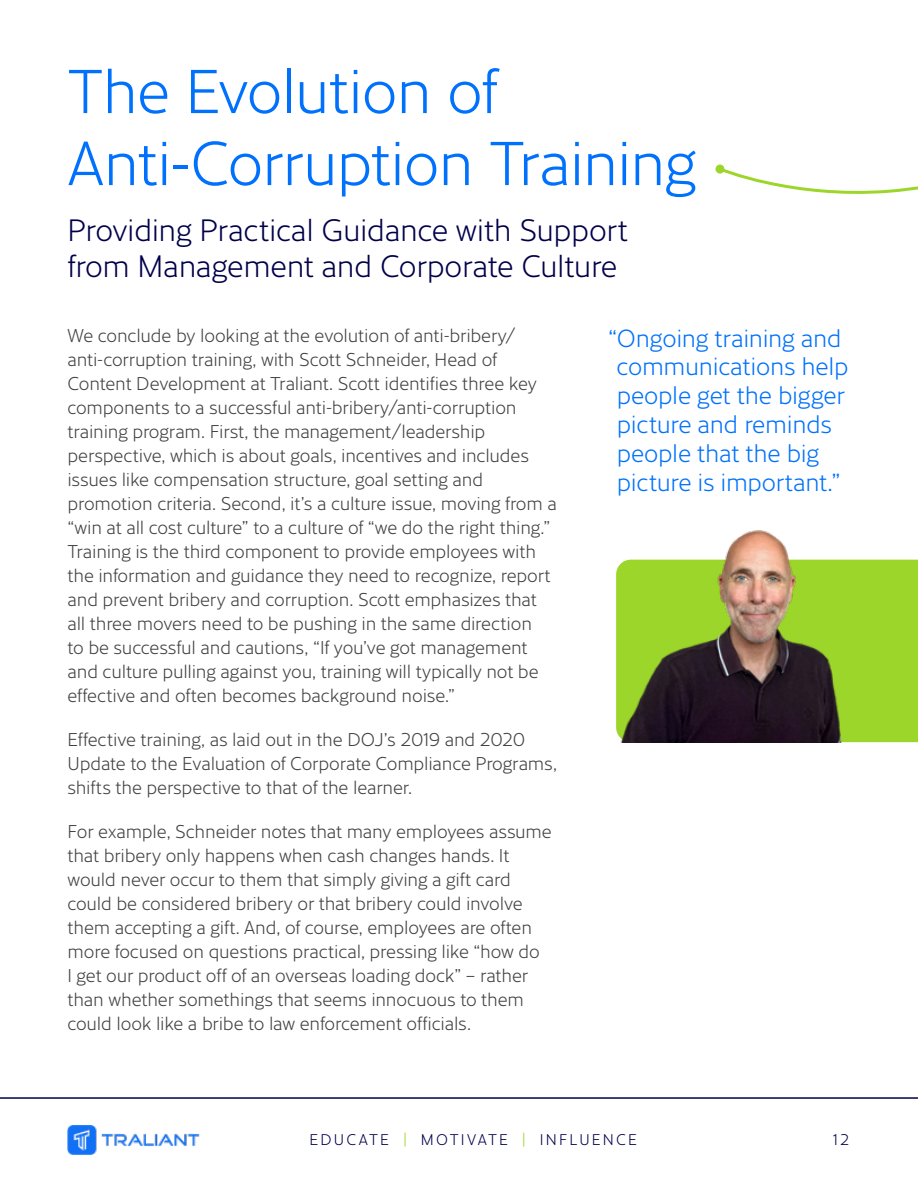
<style>
.page{position:relative;width:918px;height:1188px;background:#fff}
.page>*{position:absolute;margin:0;border:0;box-sizing:border-box;transform-origin:0 0}
.t1{font:300 60px/72px "Cresta";letter-spacing:-.02em;color:#0071fc}
.t2{font:300 30px/36px "Cresta";letter-spacing:-.01em;color:#00004a}
.t3{font:300 24px/28.8px "Cresta";letter-spacing:-.01em;color:#0071fc}
.t4{font:300 18px/24px "Cresta";letter-spacing:-.01em;color:#414042}
.t5{font:300 15px "Cresta";letter-spacing:.145em;color:#00004a}
.s1{color:#9dd62b}
</style>
<div class="page">
<img style="left:68px;top:1125px;width:131px;height:29px">
<hr style="left:0;top:1097px;width:918px;height:2px;background:#00004a">
<div style="left:858px;top:560px;width:60px;height:182px;background:#9dd62b"></div>
<img style="left:616px;top:530px;width:242px;height:212px">
<svg style="left:717px;top:164px;width:201px;height:30px"></svg>
<div style="left:716px;top:165px;width:8px;height:9px;background:#9dd62b;border-radius:50%"></div>
<h1 class="t1" style="left:68px;top:51px;width:630px">The Evolution of<br>Anti-Corruption Training</h1>
<h2 class="t2" style="left:68px;top:211px;width:562px">Providing Practical Guidance with Support from Management and Corporate Culture</h2>
<p class="t4" style="left:68px;top:322px;width:491px">We conclude by looking at the evolution of anti-bribery/ anti-corruption training, with Scott Schneider, Head of Content Development at Traliant. Scott identifies three key components to a successful anti-bribery/anti-corruption training program. First, the management/leadership perspective, which is about goals, incentives and includes issues like compensation structure, goal setting and promotion criteria. Second, it’s a culture issue, moving from a “win at all cost culture” to a culture of “we do the right thing.” Training is the third component to provide employees with the information and guidance they need to recognize, report and prevent bribery and corruption. Scott emphasizes that all three movers need to be pushing in the same direction<br>to be successful and cautions, “If you’ve got management and culture pulling against you, training will typically not be effective and often becomes background noise.”</p>
<p class="t4" style="left:68px;top:726px;width:491px">Effective training, as laid out in the DOJ’s 2019 and 2020<br>Update to the Evaluation of Corporate Compliance Programs, shifts the perspective to that of the learner.</p>
<p class="t4" style="left:68px;top:819px;width:486px">For example, Schneider notes that many employees assume that bribery only happens when cash changes hands. It would never occur to them that simply giving a gift card could be considered bribery or that bribery could involve them accepting a gift. And, of course, employees are often more focused on questions practical, pressing like “how do<br>I get our product off of an overseas loading dock” – rather than whether somethings that seems innocuous to them could look like a bribe to law enforcement officials.</p>
<h3 class="t3" style="left:617px;top:322px;width:233px;text-indent:-9px">“Ongoing training and communications help people get the bigger picture and reminds people that the big picture is important.”</h3>
<p class="t5" style="left:310px;top:1128px;width:329px">EDUCATE <span class="s1">|</span> MOTIVATE <span class="s1">|</span> INFLUENCE</p>
<p class="t5" style="left:833px;top:1128px;width:17px">12</p>
</div>
